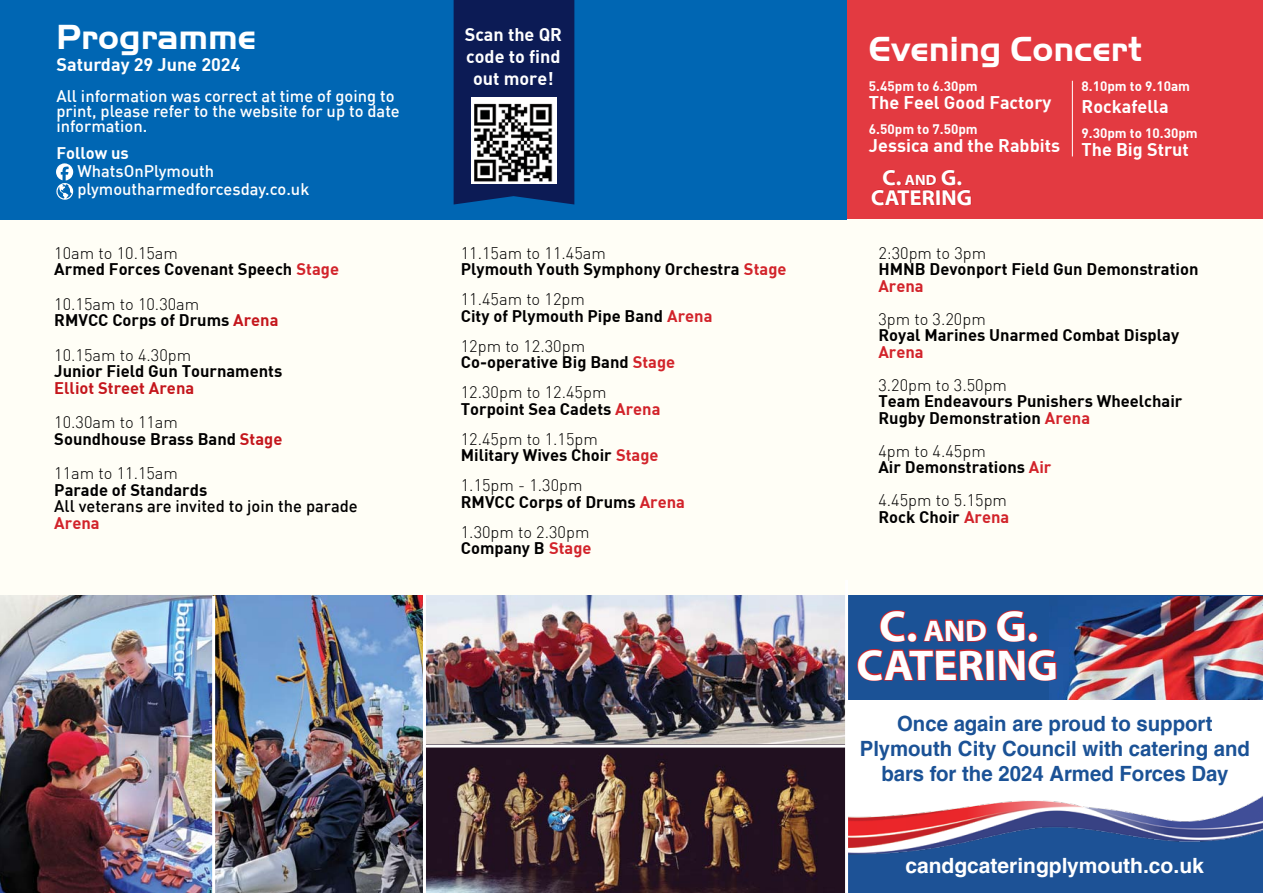
<style>
.page{position:relative;width:1263px;height:893px;background:#fff}
.page>*{position:absolute;margin:0;border:0;box-sizing:border-box;transform-origin:0 0}
.t1{font:43.35px/39px "Myriad Bd Web";color:#fff;text-align:center}
.t2{font:700 36px "Handel Becker";color:#fff}
.t3{font:21.75px/19.6px "Myriad Bd Web";color:#fff;text-align:center}
.t4{font:700 21px/25.2px "Helvetica";color:#1b5296;text-align:center}
.t5{font:700 21px "Helvetica";color:#fff}
.t6{font:18px/21.6px "DIN Bold";color:#fff;text-align:center}
.t7{font:700 18px "DIN";color:#fff}
.t8{font:16.5px/16.5px "DIN Bold";color:#000}
.t9{font:300 16.5px "DIN";color:#000}
.t10{font:500 16.5px/15px "DIN";color:#fff}
.t11{font:500 16.5px "DIN";color:#000}
.t12{font:16.5px "DIN Bold";color:#c4161c}
.t13{font:16.5px "DIN Bold";color:#d2232a}
.t14{font:16.5px "DIN Bold";color:#fff}
.t15{font:13.5px "DIN Bold";color:#fff}
.s1{color:#d2232a}
.s2{color:#c4161c}
.s3{font-size:15px}
.s4{font-size:30px}
</style>
<div class="page">
<div style="left:846px;top:0;width:417px;height:220px;background:#e33a41"></div>
<div style="left:0;top:220px;width:1263px;height:378px;background:#fffef6"></div>
<div style="left:0;top:0;width:846px;height:220px;background:#0066b3"></div>
<hr style="left:1072px;top:81px;width:1px;height:75px;background:#fff">
<div style="left:454px;top:0;width:120px;height:204px;background:#0c1b55"></div>
<img style="left:471px;top:98px;width:85px;height:86px">
<img style="left:0;top:596px;width:423px;height:297px">
<img style="left:426px;top:596px;width:419px;height:148px">
<img style="left:426px;top:747px;width:419px;height:146px">
<hr style="left:212px;top:596px;width:3px;height:297px;background:#fff">
<hr style="left:423px;top:594px;width:3px;height:299px;background:#fff">
<svg style="left:56px;top:163px;width:17px;height:37px"></svg>
<div style="left:847px;top:596px;width:416px;height:104px;background:#1b5296"></div>
<div style="left:846px;top:824px;width:417px;height:69px;background:#1d5296"></div>
<img style="left:848px;top:795px;width:415px;height:80px">
<img style="left:1057px;top:596px;width:206px;height:104px">
<svg style="left:856px;top:610px;width:201px;height:229px"></svg>
<svg style="left:871px;top:170px;width:101px;height:50px"></svg>
<hr style="left:845px;top:580px;width:3px;height:313px;background:#fff">
<h2 class="t2" style="left:56px;top:17px;width:201px">Programme</h2>
<p class="t7" style="left:56px;top:52px;width:185px">Saturday 29 June 2024</p>
<p class="t10" style="left:56px;top:88px;width:345px">All information was correct at time of going to print, please refer to the website for up to date information.</p>
<p class="t14" style="left:56px;top:142px;width:74px">Follow us</p>
<p class="t10" style="left:77px;top:161px;width:233px;line-height:18px">WhatsOnPlymouth plymoutharmedforcesday.co.uk</p>
<p class="t9" style="left:54px;top:243px;width:125px">10am to 10.15am</p>
<p class="t8" style="left:54px;top:260px;width:286px">Armed Forces Covenant Speech <span class="s1">Stage</span></p>
<p class="t9" style="left:54px;top:294px;width:147px">10.15am to 10.30am</p>
<p class="t8" style="left:54px;top:311px;width:226px">RMVCC Corps of Drums <span class="s2">Arena</span></p>
<p class="t9" style="left:54px;top:345px;width:138px">10.15am to 4.30pm</p>
<p class="t8" style="left:54px;top:362px;width:229px">Junior Field Gun Tournaments</p>
<p class="t12" style="left:54px;top:377px;width:141px">Elliot Street Arena</p>
<p class="t9" style="left:54px;top:412px;width:125px">10.30am to 11am</p>
<p class="t8" style="left:54px;top:430px;width:230px">Soundhouse Brass Band <span class="s2">Stage</span></p>
<p class="t9" style="left:54px;top:463px;width:125px">11am to 11.15am</p>
<p class="t8" style="left:54px;top:481px;width:154px">Parade of Standards</p>
<p class="t11" style="left:54px;top:496px;width:305px">All veterans are invited to join the parade</p>
<p class="t13" style="left:54px;top:512px;width:47px">Arena</p>
<p class="t6" style="left:465px;top:23px;width:99px">Scan the QR code to find out more!</p>
<p class="t9" style="left:461px;top:243px;width:147px">11.15am to 11.45am</p>
<p class="t8" style="left:461px;top:260px;width:327px">Plymouth Youth Symphony Orchestra <span class="s1">Stage</span></p>
<p class="t9" style="left:461px;top:289px;width:126px">11.45am to 12pm</p>
<p class="t8" style="left:461px;top:307px;width:253px">City of Plymouth Pipe Band <span class="s1">Arena</span></p>
<p class="t9" style="left:461px;top:336px;width:126px">12pm to 12.30pm</p>
<p class="t8" style="left:461px;top:353px;width:216px">Co-operative Big Band <span class="s1">Stage</span></p>
<p class="t9" style="left:461px;top:382px;width:147px">12.30pm to 12.45pm</p>
<p class="t8" style="left:461px;top:400px;width:201px">Torpoint Sea Cadets <span class="s1">Arena</span></p>
<p class="t9" style="left:461px;top:429px;width:139px">12.45pm to 1.15pm</p>
<p class="t8" style="left:461px;top:446px;width:199px">Military Wives Choir <span class="s1">Stage</span></p>
<p class="t9" style="left:461px;top:475px;width:123px">1.15pm - 1.30pm</p>
<p class="t8" style="left:461px;top:493px;width:226px">RMVCC Corps of Drums <span class="s1">Arena</span></p>
<p class="t9" style="left:461px;top:522px;width:130px">1.30pm to 2.30pm</p>
<p class="t8" style="left:461px;top:539px;width:132px">Company B <span class="s1">Stage</span></p>
<h2 class="t2" style="left:869px;top:29px;width:275px">Evening Concert</h2>
<p class="t15" style="left:869px;top:77px;width:110px">5.45pm to 6.30pm</p>
<p class="t6" style="left:869px;top:91px;width:184px">The Feel Good Factory</p>
<p class="t15" style="left:869px;top:120px;width:110px">6.50pm to 7.50pm</p>
<p class="t6" style="left:869px;top:134px;width:193px">Jessica and the Rabbits</p>
<p class="t15" style="left:1081px;top:77px;width:110px">8.10pm to 9.10am</p>
<p class="t6" style="left:1081px;top:95px;width:89px">Rockafella</p>
<p class="t15" style="left:1081px;top:124px;width:118px">9.30pm to 10.30pm</p>
<p class="t6" style="left:1081px;top:138px;width:109px">The Big Strut</p>
<h3 class="t3" style="left:871px;top:168px;width:103px">C. <span class="s3">AND</span> G.<br>CATERING</h3>
<p class="t9" style="left:878px;top:243px;width:109px">2:30pm to 3pm</p>
<p class="t8" style="left:878px;top:260px;width:322px">HMNB Devonport Field Gun Demonstration</p>
<p class="t13" style="left:878px;top:275px;width:47px">Arena</p>
<p class="t9" style="left:878px;top:309px;width:109px">3pm to 3.20pm</p>
<p class="t8" style="left:878px;top:326px;width:302px">Royal Marines Unarmed Combat Display</p>
<p class="t13" style="left:878px;top:341px;width:47px">Arena</p>
<p class="t9" style="left:878px;top:375px;width:130px">3.20pm to 3.50pm</p>
<p class="t8" style="left:878px;top:392px;width:305px">Team Endeavours Punishers Wheelchair<br>Rugby Demonstration <span class="s1">Arena</span></p>
<p class="t9" style="left:878px;top:441px;width:109px">4pm to 4.45pm</p>
<p class="t8" style="left:878px;top:458px;width:175px">Air Demonstrations <span class="s1">Air</span></p>
<p class="t9" style="left:878px;top:490px;width:130px">4.45pm to 5.15pm</p>
<p class="t8" style="left:878px;top:508px;width:132px">Rock Choir <span class="s1">Arena</span></p>
<h1 class="t1" style="left:857px;top:607px;width:204px">C. <span class="s4">AND</span> G.<br>CATERING</h1>
<p class="t4" style="left:860px;top:710px;width:392px">Once again are proud to support<br>Plymouth City Council with catering and bars for the 2024 Armed Forces Day</p>
<p class="t5" style="left:905px;top:853px;width:300px">candgcateringplymouth.co.uk</p>
</div>
